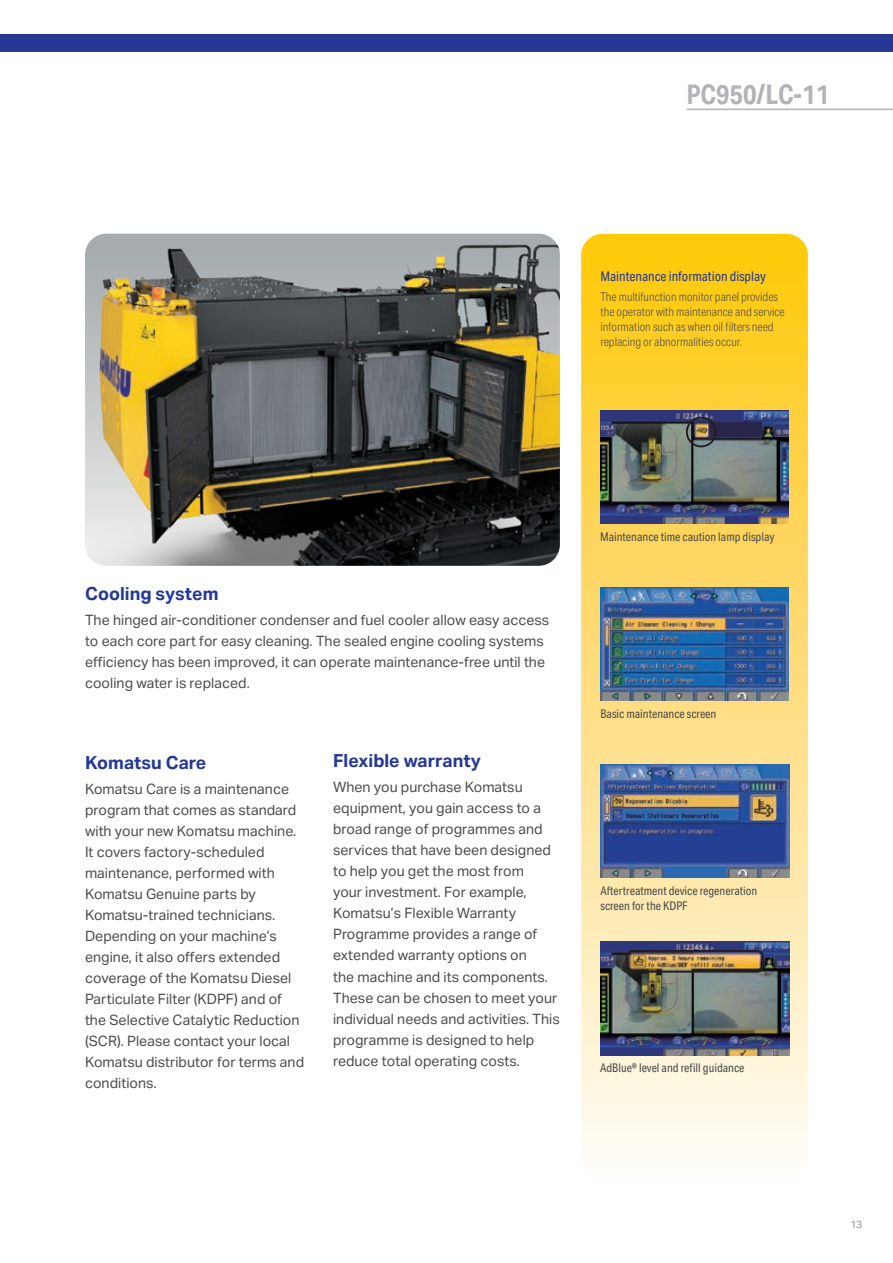
<style>
.page{position:relative;width:893px;height:1263px;background:#fff}
.page>*{position:absolute;margin:0;border:0;box-sizing:border-box;transform-origin:0 0}
.t1{font:700 27px "Aktiv Grotesk Cd";color:#b2b3b7}
.t2{font:700 18px "Aktiv Grotesk";color:#263895}
.t3{font:14.25px/21px "Aktiv Grotesk";color:#4b4c4d}
.t4{font:13.5px "Aktiv Grotesk Cd";color:#263895}
.t5{font:300 12px/15px "Aktiv Grotesk Cd";color:#4b4c4d}
.t6{font:12px/15px "Aktiv Grotesk Cd";color:#4b4c4d}
.t7{font:10.5px "Aktiv Grotesk";color:#939598}
</style>
<div class="page">
<svg style="left:581px;top:234px;width:227px;height:917px;background:#fcdc77"></svg>
<img style="left:85px;top:234px;width:475px;height:332px">
<img style="left:600px;top:765px;width:189px;height:113px">
<img style="left:600px;top:588px;width:189px;height:113px">
<img style="left:600px;top:411px;width:189px;height:113px">
<img style="left:600px;top:942px;width:189px;height:113px">
<div style="left:626px;top:950px;width:138px;height:23px;border:2px solid #231f20;border-radius:6px"></div>
<div style="left:686px;top:417px;width:30px;height:30px;border:2px solid #231f20;border-radius:50%"></div>
<div style="left:0;top:34px;width:893px;height:17px;background:#263895"></div>
<hr style="left:686px;top:109px;width:207px;height:1px;background:#b2b3b7">
<h1 class="t1" style="left:686px;top:79px;width:144px">PC950/LC-11</h1>
<p class="t4" style="left:600px;top:269px;width:167px">Maintenance information display</p>
<p class="t5" style="left:600px;top:289px;width:186px">The multifunction monitor panel provides the operator with maintenance and service information such as when oil filters need replacing or abnormalities occur.</p>
<p class="t2" style="left:85px;top:583px;width:135px">Cooling system</p>
<p class="t3" style="left:85px;top:610px;width:466px">The hinged air-conditioner condenser and fuel cooler allow easy access to each core part for easy cleaning. The sealed engine cooling systems efficiency has been improved, it can operate maintenance-free until the cooling water is replaced.</p>
<p class="t2" style="left:85px;top:752px;width:123px">Komatsu Care</p>
<p class="t3" style="left:85px;top:779px;width:221px">Komatsu Care is a maintenance program that comes as standard with your new Komatsu machine.<br>It covers factory-scheduled maintenance, performed with<br>Komatsu Genuine parts by<br>Komatsu-trained technicians.<br>Depending on your machine’s engine, it also offers extended coverage of the Komatsu Diesel<br>Particulate Filter (KDPF) and of the Selective Catalytic Reduction (SCR). Please contact your local<br>Komatsu distributor for terms and conditions.</p>
<p class="t2" style="left:333px;top:750px;width:150px">Flexible warranty</p>
<p class="t3" style="left:333px;top:777px;width:228px">When you purchase Komatsu equipment, you gain access to a broad range of programmes and services that have been designed to help you get the most from<br>your investment. For example,<br>Komatsu’s Flexible Warranty<br>Programme provides a range of extended warranty options on<br>the machine and its components.<br>These can be chosen to meet your individual needs and activities. This programme is designed to help reduce total operating costs.</p>
<p class="t6" style="left:600px;top:529px;width:176px">Maintenance time caution lamp display</p>
<p class="t6" style="left:600px;top:706px;width:117px">Basic maintenance screen</p>
<p class="t6" style="left:600px;top:883px;width:158px">Aftertreatment device regeneration screen for the KDPF</p>
<p class="t6" style="left:600px;top:1060px;width:146px">AdBlue® level and refill guidance</p>
<p class="t7" style="left:850px;top:1218px;width:14px">13</p>
</div>
